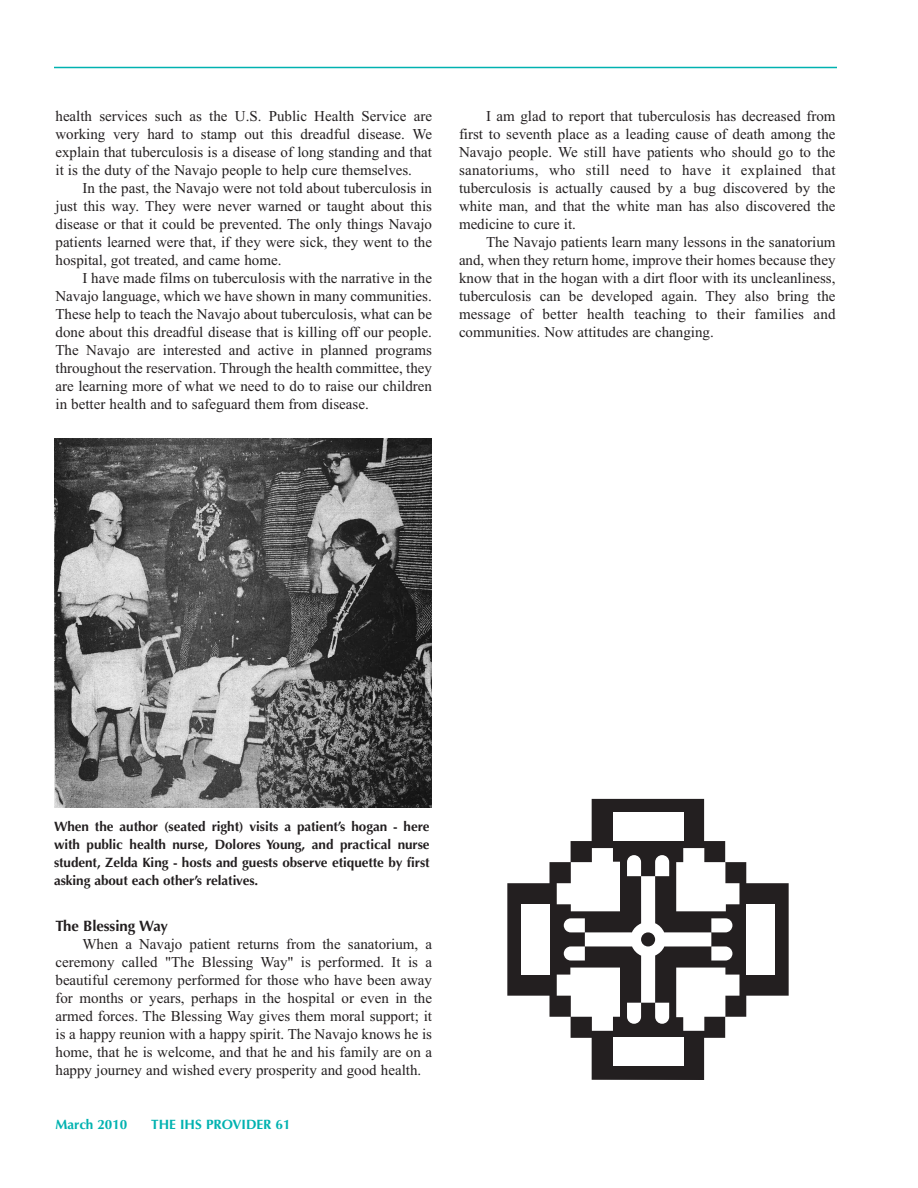
<style>
.page{position:relative;width:918px;height:1188px;background:#fff}
.page>*{position:absolute;margin:0;border:0;box-sizing:border-box;transform-origin:0 0}
.t1{font:15px/18px "Times New Roman";color:#231f20;text-align:justify}
.t2{font:700 15px "Optima";letter-spacing:-.005em;color:#231f20}
.t3{font:700 13.5px/18px "Optima";letter-spacing:-.005em;color:#231f20;text-align:justify}
.t4{font:700 13.5px "Optima";color:#00b2b0}
</style>
<div class="page">
<hr style="left:54px;top:67px;width:783px;height:1px;background:#00b2b0">
<img style="left:54px;top:438px;width:378px;height:369px">
<svg style="left:507px;top:799px;width:282px;height:281px"></svg>
<svg style="left:557px;top:848px;width:182px;height:183px"></svg>
<div style="left:747px;top:904px;width:28px;height:71px;background:#fff"></div>
<div style="left:613px;top:1038px;width:70px;height:28px;background:#fff"></div>
<div style="left:522px;top:904px;width:28px;height:71px;background:#fff"></div>
<div style="left:613px;top:813px;width:70px;height:28px;background:#fff"></div>
<p class="t1" style="left:56px;top:109px;width:378px">health services such as the U.S. Public Health Service are working very hard to stamp out this dreadful disease. We explain that tuberculosis is a disease of long standing and that it is the duty of the Navajo people to help cure themselves.</p>
<p class="t1" style="left:56px;top:181px;width:378px;text-indent:27px">In the past, the Navajo were not told about tuberculosis in just this way. They were never warned or taught about this disease or that it could be prevented. The only things Navajo patients learned were that, if they were sick, they went to the hospital, got treated, and came home.</p>
<p class="t1" style="left:56px;top:271px;width:378px;text-indent:27px">I have made films on tuberculosis with the narrative in the Navajo language, which we have shown in many communities.<br>These help to teach the Navajo about tuberculosis, what can be done about this dreadful disease that is killing off our people.<br>The Navajo are interested and active in planned programs throughout the reservation. Through the health committee, they are learning more of what we need to do to raise our children in better health and to safeguard them from disease.</p>
<p class="t1" style="left:459px;top:109px;width:378px;text-indent:27px">I am glad to report that tuberculosis has decreased from first to seventh place as a leading cause of death among the Navajo people. We still have patients who should go to the sanatoriums, who still need to have it explained that tuberculosis is actually caused by a bug discovered by the white man, and that the white man has also discovered the medicine to cure it.</p>
<p class="t1" style="left:459px;top:235px;width:378px;text-indent:27px">The Navajo patients learn many lessons in the sanatorium and, when they return home, improve their homes because they know that in the hogan with a dirt floor with its uncleanliness, tuberculosis can be developed again. They also bring the message of better health teaching to their families and communities. Now attitudes are changing.</p>
<p class="t3" style="left:54px;top:819px;width:377px">When the author (seated right) visits a patient’s hogan - here with public health nurse, Dolores Young, and practical nurse student, Zelda King - hosts and guests observe etiquette by first asking about each other’s relatives.</p>
<h2 class="t2" style="left:56px;top:920px;width:114px">The Blessing Way</h2>
<p class="t1" style="left:56px;top:937px;width:378px;text-indent:27px">When a Navajo patient returns from the sanatorium, a ceremony called "The Blessing Way" is performed. It is a beautiful ceremony performed for those who have been away for months or years, perhaps in the hospital or even in the armed forces. The Blessing Way gives them moral support; it is a happy reunion with a happy spirit. The Navajo knows he is home, that he is welcome, and that he and his family are on a happy journey and wished every prosperity and good health.</p>
<p class="t4" style="left:56px;top:1119px;width:74px">March 2010</p>
<p class="t4" style="left:151px;top:1119px;width:141px">THE IHS PROVIDER 61</p>
</div>
